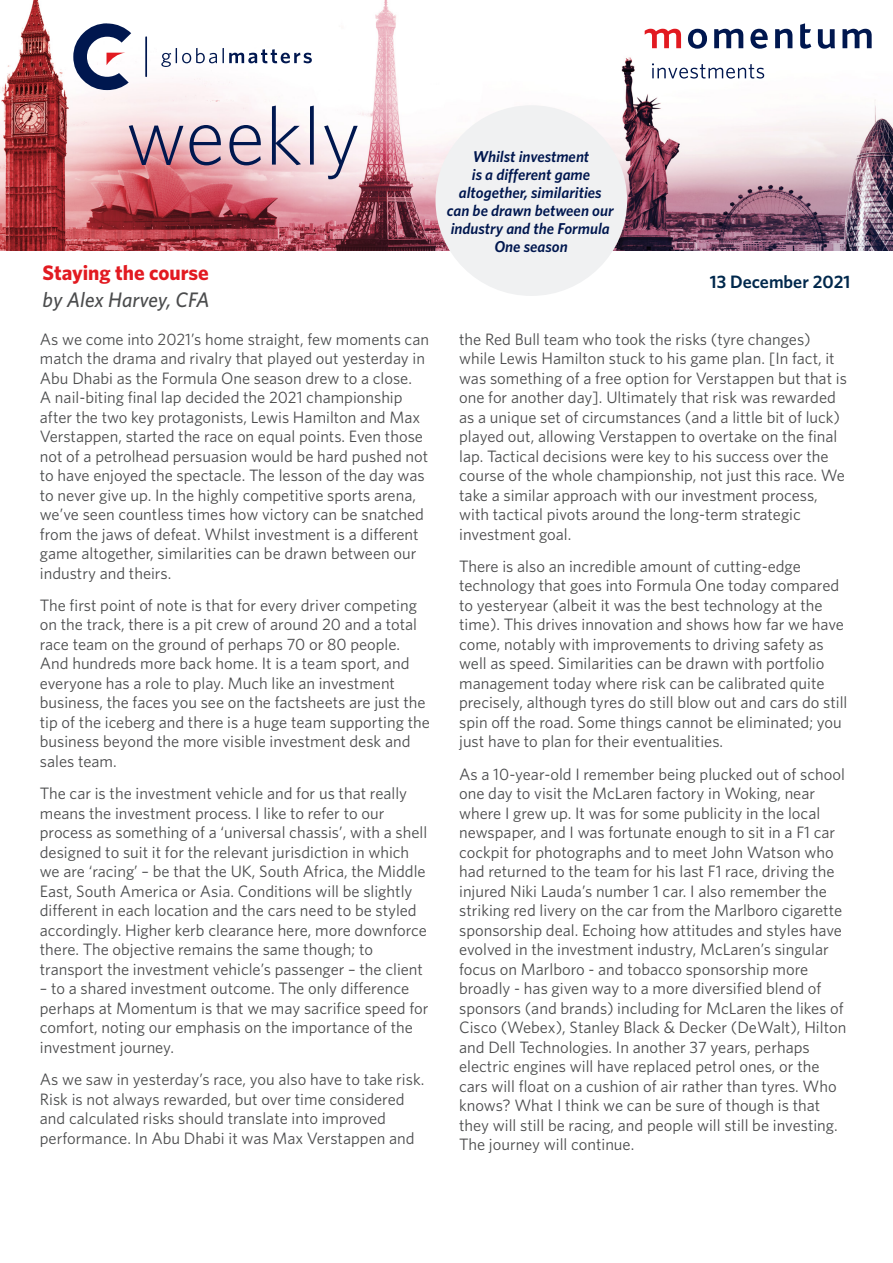
<style>
.page{position:relative;width:893px;height:1263px;background:#fff}
.page>*{position:absolute;margin:0;border:0;box-sizing:border-box;transform-origin:0 0}
.t1{font:300 82.5px "Whitney";color:#00174f}
.Heading_level_1_-_30{font:italic 500 21px "Whitney";color:#4b4c4d}
.Heading_level_1_-_30-2{font:700 21px "Whitney";color:#e21a21}
.Heading_level_1_-_30-3{font:600 18px "Whitney";color:#00284c}
.Main_Copy{font:16.5px/19.5px "Whitney";color:#4b4c4d}
.Main_Copy-2{font:italic 600 15.75px/18px "Whitney";color:#00174f;text-align:center}
</style>
<div class="page">
<img style="left:0;top:0;width:893px;height:251px">
<svg style="left:73px;top:23px;width:58px;height:67px"></svg>
<hr style="left:145px;top:37px;width:2px;height:39px;background:#00174f">
<svg style="left:161px;top:48px;width:151px;height:19px"></svg>
<svg style="left:688px;top:23px;width:184px;height:26px"></svg>
<svg style="left:645px;top:29px;width:36px;height:19px"></svg>
<svg style="left:652px;top:63px;width:112px;height:16px"></svg>
<div style="left:435px;top:105px;width:192px;height:191px;background:#f0f1f2;border-radius:50%"></div>
<p class="t1" style="left:126px;top:81px;width:236px">weekly</p>
<p class="Heading_level_1_-_30-2" style="left:42px;top:259px;width:168px">Staying the course</p>
<p class="Heading_level_1_-_30" style="left:43px;top:286px;width:169px">by Alex Harvey, CFA</p>
<p class="Main_Copy" style="left:40px;top:329px;width:391px">As we come into 2021’s home straight, few moments can match the drama and rivalry that played out yesterday in Abu Dhabi as the Formula One season drew to a close.<br>A nail-biting final lap decided the 2021 championship after the two key protagonists, Lewis Hamilton and Max Verstappen, started the race on equal points. Even those not of a petrolhead persuasion would be hard pushed not to have enjoyed the spectacle. The lesson of the day was to never give up. In the highly competitive sports arena, we’ve seen countless times how victory can be snatched from the jaws of defeat. Whilst investment is a different game altogether, similarities can be drawn between our industry and theirs.</p>
<p class="Main_Copy" style="left:40px;top:595px;width:391px">The first point of note is that for every driver competing on the track, there is a pit crew of around 20 and a total race team on the ground of perhaps 70 or 80 people.<br>And hundreds more back home. It is a team sport, and everyone has a role to play. Much like an investment business, the faces you see on the factsheets are just the tip of the iceberg and there is a huge team supporting the business beyond the more visible investment desk and sales team.</p>
<p class="Main_Copy" style="left:40px;top:783px;width:389px">The car is the investment vehicle and for us that really means the investment process. I like to refer to our process as something of a ‘universal chassis’, with a shell designed to suit it for the relevant jurisdiction in which we are ‘racing’ – be that the UK, South Africa, the Middle East, South America or Asia. Conditions will be slightly different in each location and the cars need to be styled accordingly. Higher kerb clearance here, more downforce there. The objective remains the same though; to transport the investment vehicle’s passenger – the client</p>
<p class="Main_Copy" style="left:40px;top:978px;width:390px">– to a shared investment outcome. The only difference perhaps at Momentum is that we may sacrifice speed for comfort, noting our emphasis on the importance of the investment journey.</p>
<p class="Main_Copy" style="left:40px;top:1069px;width:386px">As we saw in yesterday’s race, you also have to take risk.<br>Risk is not always rewarded, but over time considered and calculated risks should translate into improved performance. In Abu Dhabi it was Max Verstappen and</p>
<p class="Main_Copy-2" style="left:447px;top:147px;width:168px">Whilst investment<br>is a different game altogether, similarities can be drawn between our industry and the Formula<br>One season</p>
<p class="Heading_level_1_-_30-3" style="left:710px;top:269px;width:142px">13 December 2021</p>
<p class="Main_Copy" style="left:459px;top:329px;width:389px">the Red Bull team who took the risks (tyre changes) while Lewis Hamilton stuck to his game plan. [In fact, it was something of a free option for Verstappen but that is one for another day]. Ultimately that risk was rewarded as a unique set of circumstances (and a little bit of luck) played out, allowing Verstappen to overtake on the final lap. Tactical decisions were key to his success over the course of the whole championship, not just this race. We take a similar approach with our investment process, with tactical pivots around the long-term strategic investment goal.</p>
<p class="Main_Copy" style="left:459px;top:556px;width:390px">There is also an incredible amount of cutting-edge technology that goes into Formula One today compared to yesteryear (albeit it was the best technology at the time). This drives innovation and shows how far we have come, notably with improvements to driving safety as well as speed. Similarities can be drawn with portfolio management today where risk can be calibrated quite precisely, although tyres do still blow out and cars do still spin off the road. Some things cannot be eliminated; you just have to plan for their eventualities.</p>
<p class="Main_Copy" style="left:459px;top:764px;width:389px">As a 10-year-old I remember being plucked out of school one day to visit the McLaren factory in Woking, near where I grew up. It was for some publicity in the local newspaper, and I was fortunate enough to sit in a F1 car cockpit for photographs and to meet John Watson who had returned to the team for his last F1 race, driving the injured Niki Lauda’s number 1 car. I also remember the striking red livery on the car from the Marlboro cigarette sponsorship deal. Echoing how attitudes and styles have evolved in the investment industry, McLaren’s singular focus on Marlboro - and tobacco sponsorship more broadly - has given way to a more diversified blend of sponsors (and brands) including for McLaren the likes of Cisco (Webex), Stanley Black &amp; Decker (DeWalt), Hilton and Dell Technologies. In another 37 years, perhaps electric engines will have replaced petrol ones, or the cars will float on a cushion of air rather than tyres. Who knows? What I think we can be sure of though is that they will still be racing, and people will still be investing.<br>The journey will continue.</p>
</div>
